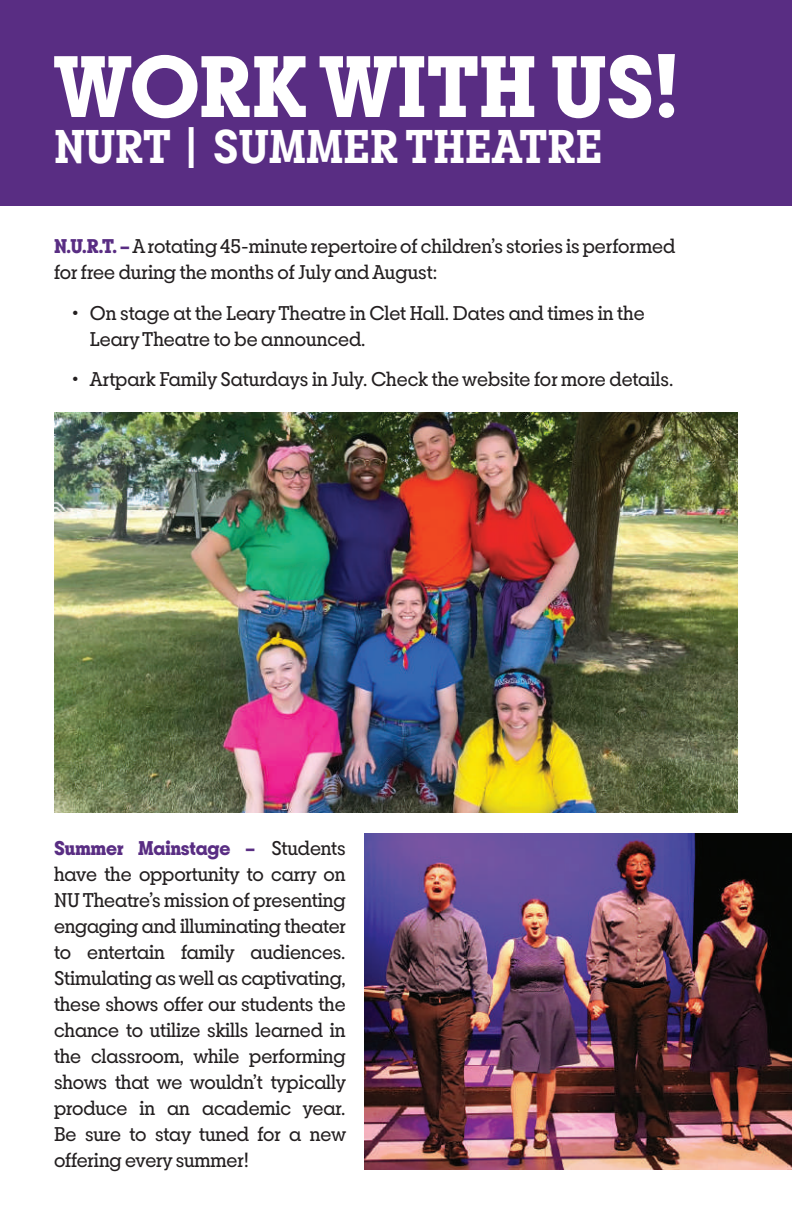
<style>
.page{position:relative;width:792px;height:1224px;background:#fff}
.page>*{position:absolute;margin:0;border:0;box-sizing:border-box;transform-origin:0 0}
.t1{font:700 92px "Breton";color:#fff}
.t2{font:600 50px "Breton";color:#fff}
.t3{font:21px/26px "Breton";color:#231f20}
.s1{font-weight:700;color:#592d83}
</style>
<div class="page">
<div style="left:0;top:0;width:792px;height:206px;background:#592d83"></div>
<img style="left:54px;top:412px;width:684px;height:400px">
<img style="left:365px;top:834px;width:427px;height:336px">
<h1 class="t1" style="left:54px;top:25px;width:626px">WORK WITH US!</h1>
<h2 class="t2" style="left:54px;top:114px;width:30px">NURT</h2>
<h2 class="t2" style="left:186px;top:114px;width:59px">| SUMMER</h2>
<h2 class="t2" style="left:406px;top:114px;width:29px">THEATRE</h2>
<p class="t3" style="left:54px;top:233px;width:623px"><span class="s1">N.U.R.T. –</span> A rotating 45-minute repertoire of children’s stories is performed for free during the months of July and August:</p>
<p class="t3" style="left:90px;top:299px;width:556px;text-indent:-18px">• On stage at the Leary Theatre in Clet Hall. Dates and times in the<br>Leary Theatre to be announced.</p>
<p class="t3" style="left:72px;top:366px;width:603px">• Artpark Family Saturdays in July. Check the website for more details.</p>
<p class="t3" style="left:54px;top:834px;width:294px;text-align:justify"><span class="s1">Summer Mainstage –</span> Students have the opportunity to carry on NU Theatre’s mission of presenting engaging and illuminating theater to entertain family audiences.<br>Stimulating as well as captivating, these shows offer our students the chance to utilize skills learned in the classroom, while performing shows that we wouldn’t typically produce in an academic year.<br>Be sure to stay tuned for a new offering every summer!</p>
</div>
